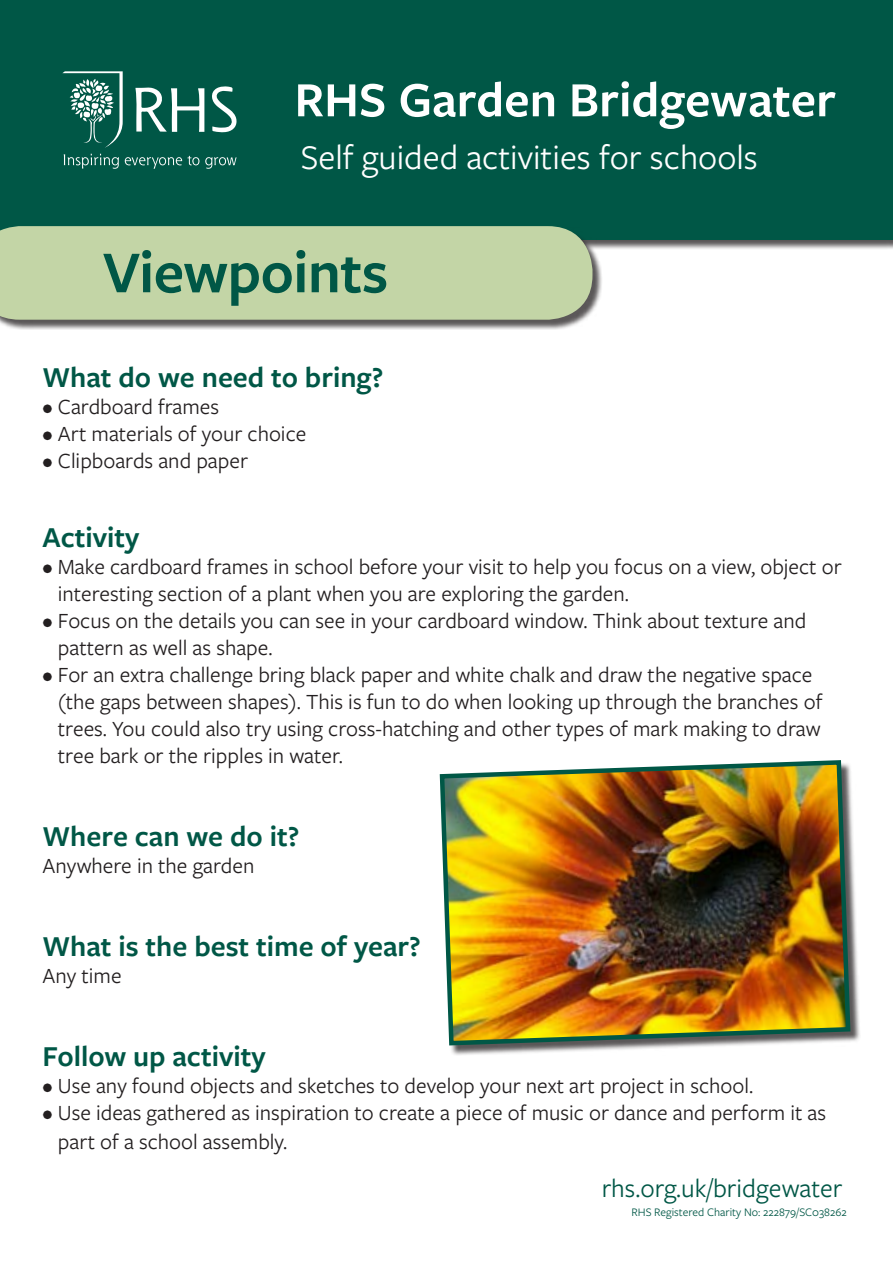
<style>
.page{position:relative;width:893px;height:1263px;background:#fff}
.page>*{position:absolute;margin:0;border:0;box-sizing:border-box;transform-origin:0 0}
.t1{font:600 61.5px "Freight Sans Pro";letter-spacing:-.01em;color:#005746}
.t2{font:600 51px "Freight Sans Pro";color:#fff}
.t3{font:36px "Freight Sans Pro";color:#fff}
.t4{font:600 30px "Freight Sans Pro";color:#005746}
.t5{font:27px "Freight Sans Pro";color:#005746}
.t6{font:22.5px/27px "Freight Sans Pro";color:#231f20}
.t7{font:12px "Freight Sans Pro";color:#005746}
</style>
<div class="page">
<div style="left:0;top:0;width:893px;height:239px;background:#005746"></div>
<div style="left:0;top:227px;width:603px;height:103px;background:#231f20;opacity:.75"></div>
<div style="left:0;top:226px;width:592px;height:94px;background:#c3d5a6"></div>
<div style="left:441px;top:762px;width:420px;height:294px;background:#231f20;opacity:.75"></div>
<img style="left:439px;top:760px;width:414px;height:288px">
<svg style="left:62px;top:71px;width:61px;height:77px"></svg>
<svg style="left:135px;top:87px;width:69px;height:45px"></svg>
<svg style="left:212px;top:86px;width:25px;height:47px"></svg>
<svg style="left:64px;top:154px;width:55px;height:15px"></svg>
<svg style="left:125px;top:156px;width:74px;height:13px"></svg>
<svg style="left:205px;top:157px;width:32px;height:12px"></svg>
<h2 class="t2" style="left:294px;top:65px;width:543px">RHS Garden Bridgewater</h2>
<h3 class="t3" style="left:301px;top:134px;width:458px">Self guided activities for schools</h3>
<h1 class="t1" style="left:103px;top:230px;width:287px">Viewpoints</h1>
<h3 class="t4" style="left:43px;top:357px;width:342px">What do we need to bring?</h3>
<p class="t6" style="left:43px;top:392px;width:178px">• Cardboard frames</p>
<p class="t6" style="left:43px;top:419px;width:265px">• Art materials of your choice</p>
<p class="t6" style="left:43px;top:446px;width:207px">• Clipboards and paper</p>
<h3 class="t4" style="left:43px;top:516px;width:99px">Activity</h3>
<p class="t6" style="left:58px;top:552px;width:785px;text-indent:-15px">• Make cardboard frames in school before your visit to help you focus on a view, object or interesting section of a plant when you are exploring the garden.</p>
<p class="t6" style="left:58px;top:606px;width:750px;text-indent:-15px">• Focus on the details you can see in your cardboard window. Think about texture and pattern as well as shape.</p>
<p class="t6" style="left:58px;top:660px;width:766px;text-indent:-15px">• For an extra challenge bring black paper and white chalk and draw the negative space (the gaps between shapes). This is fun to do when looking up through the branches of trees. You could also try using cross-hatching and other types of mark making to draw tree bark or the ripples in water.</p>
<h3 class="t4" style="left:43px;top:816px;width:258px">Where can we do it?</h3>
<p class="t6" style="left:43px;top:851px;width:213px">Anywhere in the garden</p>
<h3 class="t4" style="left:43px;top:926px;width:380px">What is the best time of year?</h3>
<p class="t6" style="left:43px;top:961px;width:81px">Any time</p>
<h3 class="t4" style="left:43px;top:1036px;width:225px">Follow up activity</h3>
<p class="t6" style="left:43px;top:1071px;width:712px">• Use any found objects and sketches to develop your next art project in school.</p>
<p class="t6" style="left:58px;top:1098px;width:770px;line-height:28.8px;text-indent:-15px">• Use ideas gathered as inspiration to create a piece of music or dance and perform it as part of a school assembly.</p>
<p class="t5" style="left:602px;top:1170px;width:242px">rhs.org.uk/bridgewater</p>
<p class="t7" style="left:631px;top:1204px;width:217px">RHS Registered Charity No: 222879/SC038262</p>
</div>
